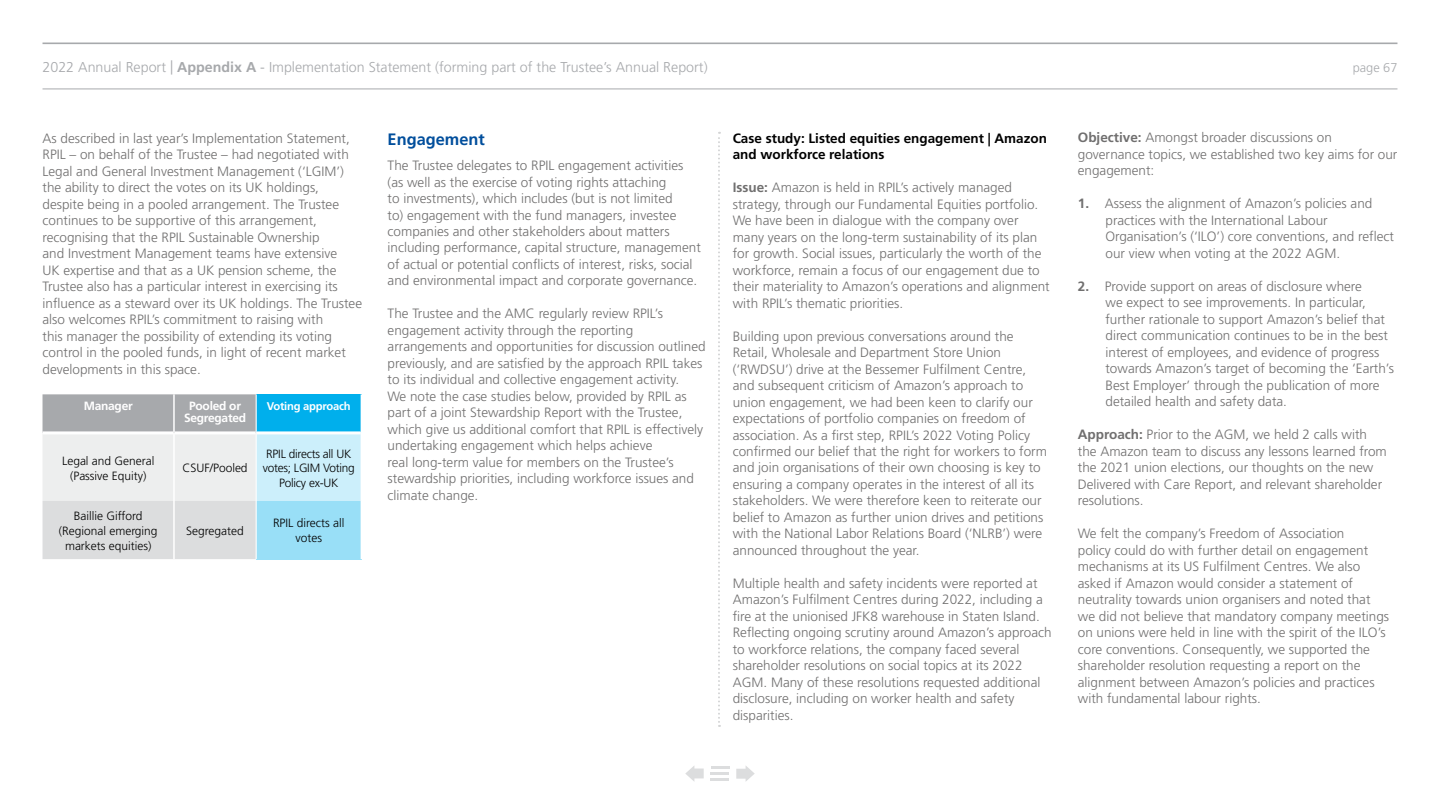
<style>
.page{position:relative;width:1440px;height:810px;background:#fff}
.page>*{position:absolute;margin:0;border:0;box-sizing:border-box;transform-origin:0 0}
.t1{font:16.5px "Frutiger LT 65 Bd";color:#004e9c}
.t2{font:14.25px "Frutiger LT 45 Lt";color:#a7a9ac}
.t3{font:13.5px/16.5px "Frutiger LT 45 Lt";color:#706f6f}
.t4{font:13.5px/16.5px "Frutiger LT 65 Bd";color:#000}
.t5{font:12.75px "Frutiger LT 45 Lt";color:#a7a9ac}
.t6{font:11.93px/14.9px "Frutiger LT 45 Lt";color:#000;text-align:center}
.t7{font:11.93px/14.9px "Frutiger LT 45 Lt";letter-spacing:-.02em;color:#000;text-align:center}
.t8{font:11.93px/11.9px "Frutiger LT 65 Bd";letter-spacing:-.02em;color:#fff;text-align:center}
.t9{font:11.18px "Frutiger LT 65 Bd";letter-spacing:-.02em;color:#fff}
.s1{font-family:"Frutiger LT 65 Bd"}
</style>
<div class="page">
<hr style="left:43px;top:89px;width:1354px;height:1px;background:#a7a9ac">
<hr style="left:43px;top:43px;width:1354px;height:1px;background:#a7a9ac">
<svg style="left:736px;top:766px;width:19px;height:15px"></svg>
<svg style="left:685px;top:766px;width:19px;height:15px"></svg>
<svg style="left:711px;top:767px;width:18px;height:8px"></svg>
<hr style="left:711px;top:778px;width:18px;height:3px;background:#dcddde">
<div style="left:256px;top:394px;width:105px;height:39px;background:#00afec"></div>
<div style="left:256px;top:433px;width:105px;height:68px;background:#cceffb"></div>
<svg style="left:43px;top:394px;width:213px;height:165px;background:#d7d8d9"></svg>
<div style="left:256px;top:501px;width:105px;height:58px;background:#99dff7"></div>
<hr style="left:43px;top:431px;width:130px;height:3px;background:#fff">
<hr style="left:175px;top:431px;width:81px;height:3px;background:#fff">
<hr style="left:257px;top:431px;width:104px;height:3px;background:#fff">
<hr style="left:256px;top:394px;width:1px;height:39px;background:#fff">
<hr style="left:256px;top:433px;width:1px;height:68px;background:#fff">
<hr style="left:256px;top:501px;width:1px;height:58px;background:#fff">
<hr style="left:173px;top:394px;width:2px;height:39px;background:#fff">
<hr style="left:173px;top:433px;width:2px;height:68px;background:#fff">
<hr style="left:173px;top:501px;width:2px;height:58px;background:#fff">
<svg style="left:718px;top:132px;width:2px;height:595px"></svg>
<p class="t2" style="left:43px;top:59px;width:667px">2022 Annual Report | <span class="s1">Appendix A</span> - Implementation Statement (forming part of the Trustee’s Annual Report)</p>
<p class="t3" style="left:43px;top:130px;width:321px">As described in last year’s Implementation Statement, RPIL – on behalf of the Trustee – had negotiated with Legal and General Investment Management (‘LGIM’) the ability to direct the votes on its UK holdings, despite being in a pooled arrangement. The Trustee continues to be supportive of this arrangement, recognising that the RPIL Sustainable Ownership<br>and Investment Management teams have extensive<br>UK expertise and that as a UK pension scheme, the Trustee also has a particular interest in exercising its influence as a steward over its UK holdings. The Trustee also welcomes RPIL’s commitment to raising with<br>this manager the possibility of extending its voting control in the pooled funds, in light of recent market developments in this space.</p>
<p class="t1" style="left:388px;top:130px;width:99px">Engagement</p>
<p class="t3" style="left:388px;top:157px;width:315px">The Trustee delegates to RPIL engagement activities (as well as the exercise of voting rights attaching<br>to investments), which includes (but is not limited<br>to) engagement with the fund managers, investee companies and other stakeholders about matters including performance, capital structure, management of actual or potential conflicts of interest, risks, social and environmental impact and corporate governance.</p>
<p class="t3" style="left:388px;top:306px;width:320px">The Trustee and the AMC regularly review RPIL’s engagement activity through the reporting arrangements and opportunities for discussion outlined previously, and are satisfied by the approach RPIL takes to its individual and collective engagement activity.<br>We note the case studies below, provided by RPIL as part of a joint Stewardship Report with the Trustee, which give us additional comfort that RPIL is effectively undertaking engagement which helps achieve<br>real long-term value for members on the Trustee’s stewardship priorities, including workforce issues and climate change.</p>
<p class="t8" style="left:84px;top:400px;width:51px">Manager</p>
<p class="t8" style="left:184px;top:400px;width:64px">Pooled or<br>Segregated</p>
<p class="t9" style="left:267px;top:399px;width:85px">Voting approach</p>
<p class="t6" style="left:62px;top:454px;width:94px">Legal and General (Passive Equity)</p>
<p class="t6" style="left:183px;top:461px;width:67px">CSUF/Pooled</p>
<p class="t7" style="left:263px;top:446px;width:94px">RPIL directs all UK votes; LGIM Voting<br>Policy ex-UK</p>
<p class="t6" style="left:59px;top:508px;width:100px">Baillie Gifford (Regional emerging markets equities)</p>
<p class="t6" style="left:186px;top:523px;width:59px">Segregated</p>
<p class="t6" style="left:273px;top:516px;width:73px">RPIL directs all votes</p>
<p class="t4" style="left:733px;top:130px;width:316px">Case study: Listed equities engagement | Amazon and workforce relations</p>
<p class="t3" style="left:733px;top:179px;width:319px"><span class="s1">Issue:</span> Amazon is held in RPIL’s actively managed strategy, through our Fundamental Equities portfolio.<br>We have been in dialogue with the company over many years on the long-term sustainability of its plan for growth. Social issues, particularly the worth of the workforce, remain a focus of our engagement due to their materiality to Amazon’s operations and alignment with RPIL’s thematic priorities.</p>
<p class="t3" style="left:733px;top:328px;width:316px">Building upon previous conversations around the Retail, Wholesale and Department Store Union (‘RWDSU’) drive at the Bessemer Fulfilment Centre, and subsequent criticism of Amazon’s approach to union engagement, we had been keen to clarify our expectations of portfolio companies on freedom of association. As a first step, RPIL’s 2022 Voting Policy confirmed our belief that the right for workers to form and join organisations of their own choosing is key to ensuring a company operates in the interest of all its stakeholders. We were therefore keen to reiterate our belief to Amazon as further union drives and petitions with the National Labor Relations Board (‘NLRB’) were announced throughout the year.</p>
<p class="t3" style="left:733px;top:575px;width:320px">Multiple health and safety incidents were reported at Amazon’s Fulfilment Centres during 2022, including a fire at the unionised JFK8 warehouse in Staten Island.<br>Reflecting ongoing scrutiny around Amazon’s approach to workforce relations, the company faced several shareholder resolutions on social topics at its 2022<br>AGM. Many of these resolutions requested additional disclosure, including on worker health and safety disparities.</p>
<p class="t5" style="left:1353px;top:61px;width:46px">page 67</p>
<p class="t3" style="left:1078px;top:130px;width:321px"><span class="s1">Objective:</span> Amongst broader discussions on governance topics, we established two key aims for our engagement:</p>
<p class="t3" style="left:1105px;top:196px;width:290px;text-indent:-28px"><span class="s1">1.</span> Assess the alignment of Amazon’s policies and practices with the International Labour Organisation’s (‘ILO’) core conventions, and reflect our view when voting at the 2022 AGM.</p>
<p class="t3" style="left:1105px;top:278px;width:290px;text-indent:-28px"><span class="s1">2.</span> Provide support on areas of disclosure where<br>we expect to see improvements. In particular, further rationale to support Amazon’s belief that direct communication continues to be in the best interest of employees, and evidence of progress towards Amazon’s target of becoming the ‘Earth’s Best Employer’ through the publication of more detailed health and safety data.</p>
<p class="t3" style="left:1078px;top:427px;width:311px"><span class="s1">Approach:</span> Prior to the AGM, we held 2 calls with the Amazon team to discuss any lessons learned from the 2021 union elections, our thoughts on the new Delivered with Care Report, and relevant shareholder resolutions.</p>
<p class="t3" style="left:1078px;top:526px;width:313px">We felt the company’s Freedom of Association<br>policy could do with further detail on engagement mechanisms at its US Fulfilment Centres. We also asked if Amazon would consider a statement of neutrality towards union organisers and noted that we did not believe that mandatory company meetings on unions were held in line with the spirit of the ILO’s core conventions. Consequently, we supported the shareholder resolution requesting a report on the alignment between Amazon’s policies and practices with fundamental labour rights.</p>
</div>
